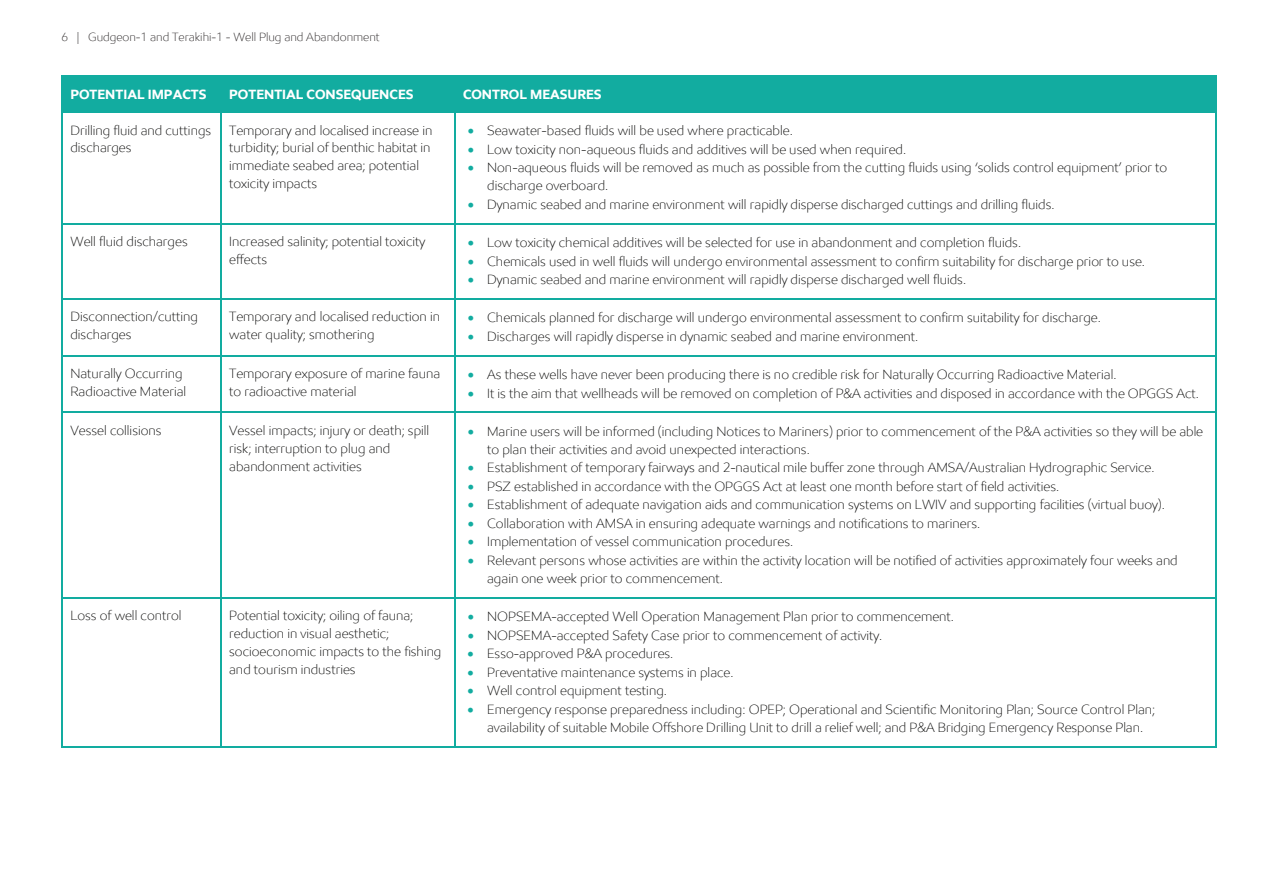
<style>
.page{position:relative;width:1263px;height:893px;background:#fff}
.page>*{position:absolute;margin:0;border:0;box-sizing:border-box;transform-origin:0 0}
.t1{font:300 13.5px/17.9px "E Mprint";color:#050504}
.t2{font:700 13.5px "E Mprint";color:#fff}
.t3{font:300 12px "E Mprint";color:#231f20}
.s1{color:#12aca0}
</style>
<div class="page">
<div style="left:63px;top:77px;width:157px;height:34px;background:#12aca0"></div>
<div style="left:222px;top:77px;width:232px;height:34px;background:#12aca0"></div>
<div style="left:463px;top:77px;width:745px;height:34px;background:#12aca0"></div>
<hr style="left:63px;top:76px;width:157px;height:1px;background:#12aca0">
<hr style="left:222px;top:76px;width:232px;height:1px;background:#12aca0">
<hr style="left:456px;top:76px;width:759px;height:1px;background:#12aca0">
<hr style="left:62px;top:77px;width:1px;height:34px;background:#12aca0">
<hr style="left:220px;top:77px;width:2px;height:34px;background:#12aca0">
<hr style="left:454px;top:77px;width:2px;height:34px;background:#12aca0">
<hr style="left:1215px;top:77px;width:1px;height:34px;background:#12aca0">
<hr style="left:63px;top:111px;width:157px;height:2px;background:#12aca0">
<hr style="left:222px;top:111px;width:232px;height:2px;background:#12aca0">
<hr style="left:456px;top:111px;width:759px;height:2px;background:#12aca0">
<hr style="left:62px;top:113px;width:1px;height:110px;background:#12aca0">
<hr style="left:220px;top:113px;width:2px;height:110px;background:#12aca0">
<hr style="left:454px;top:113px;width:2px;height:110px;background:#12aca0">
<hr style="left:1215px;top:113px;width:1px;height:110px;background:#12aca0">
<hr style="left:63px;top:223px;width:157px;height:1px;background:#12aca0">
<hr style="left:222px;top:223px;width:232px;height:1px;background:#12aca0">
<hr style="left:456px;top:223px;width:759px;height:1px;background:#12aca0">
<hr style="left:62px;top:224px;width:1px;height:74px;background:#12aca0">
<hr style="left:220px;top:224px;width:2px;height:74px;background:#12aca0">
<hr style="left:454px;top:224px;width:2px;height:74px;background:#12aca0">
<hr style="left:1215px;top:224px;width:1px;height:74px;background:#12aca0">
<hr style="left:63px;top:298px;width:157px;height:2px;background:#12aca0">
<hr style="left:222px;top:298px;width:232px;height:2px;background:#12aca0">
<hr style="left:456px;top:298px;width:759px;height:2px;background:#12aca0">
<hr style="left:62px;top:300px;width:1px;height:55px;background:#12aca0">
<hr style="left:220px;top:300px;width:2px;height:55px;background:#12aca0">
<hr style="left:454px;top:300px;width:2px;height:55px;background:#12aca0">
<hr style="left:1215px;top:300px;width:1px;height:55px;background:#12aca0">
<hr style="left:63px;top:355px;width:157px;height:1px;background:#12aca0">
<hr style="left:222px;top:355px;width:232px;height:1px;background:#12aca0">
<hr style="left:456px;top:355px;width:759px;height:1px;background:#12aca0">
<hr style="left:62px;top:356px;width:1px;height:56px;background:#12aca0">
<hr style="left:220px;top:356px;width:2px;height:56px;background:#12aca0">
<hr style="left:454px;top:356px;width:2px;height:56px;background:#12aca0">
<hr style="left:1215px;top:356px;width:1px;height:56px;background:#12aca0">
<hr style="left:63px;top:412px;width:157px;height:1px;background:#12aca0">
<hr style="left:222px;top:412px;width:232px;height:1px;background:#12aca0">
<hr style="left:456px;top:412px;width:759px;height:1px;background:#12aca0">
<hr style="left:62px;top:413px;width:1px;height:184px;background:#12aca0">
<hr style="left:220px;top:413px;width:2px;height:184px;background:#12aca0">
<hr style="left:454px;top:413px;width:2px;height:184px;background:#12aca0">
<hr style="left:1215px;top:413px;width:1px;height:184px;background:#12aca0">
<hr style="left:63px;top:597px;width:157px;height:1px;background:#12aca0">
<hr style="left:222px;top:597px;width:232px;height:1px;background:#12aca0">
<hr style="left:456px;top:597px;width:759px;height:1px;background:#12aca0">
<hr style="left:62px;top:598px;width:1px;height:148px;background:#12aca0">
<hr style="left:63px;top:746px;width:157px;height:1px;background:#12aca0">
<hr style="left:220px;top:598px;width:2px;height:148px;background:#12aca0">
<hr style="left:222px;top:746px;width:232px;height:1px;background:#12aca0">
<hr style="left:454px;top:598px;width:2px;height:148px;background:#12aca0">
<hr style="left:456px;top:746px;width:759px;height:1px;background:#12aca0">
<hr style="left:1215px;top:598px;width:1px;height:148px;background:#12aca0">
<p class="t3" style="left:62px;top:30px;width:8px">6</p>
<p class="t3" style="left:77px;top:29px;width:305px">| Gudgeon-1 and Terakihi-1 - Well Plug and Abandonment</p>
<p class="t2" style="left:70px;top:86px;width:138px">POTENTIAL IMPACTS</p>
<p class="t2" style="left:229px;top:86px;width:186px">POTENTIAL CONSEQUENCES</p>
<p class="t2" style="left:463px;top:86px;width:140px">CONTROL MEASURES</p>
<p class="t1" style="left:70px;top:121px;width:142px">Drilling fluid and cuttings discharges</p>
<p class="t1" style="left:229px;top:121px;width:205px">Temporary and localised increase in turbidity; burial of benthic habitat in immediate seabed area; potential toxicity impacts</p>
<p class="t1" style="left:468px;top:122px;width:327px"><span class="s1">•</span> Seawater-based fluids will be used where practicable.</p>
<p class="t1" style="left:468px;top:140px;width:440px"><span class="s1">•</span> Low toxicity non-aqueous fluids and additives will be used when required.</p>
<p class="t1" style="left:487px;top:159px;width:682px;text-indent:-19px"><span class="s1">•</span> Non-aqueous fluids will be removed as much as possible from the cutting fluids using ‘solids control equipment’ prior to discharge overboard.</p>
<p class="t1" style="left:468px;top:195px;width:588px"><span class="s1">•</span> Dynamic seabed and marine environment will rapidly disperse discharged cuttings and drilling fluids.</p>
<p class="t1" style="left:70px;top:233px;width:119px">Well fluid discharges</p>
<p class="t1" style="left:229px;top:233px;width:198px">Increased salinity; potential toxicity effects</p>
<p class="t1" style="left:468px;top:233px;width:555px"><span class="s1">•</span> Low toxicity chemical additives will be selected for use in abandonment and completion fluids.</p>
<p class="t1" style="left:468px;top:252px;width:679px"><span class="s1">•</span> Chemicals used in well fluids will undergo environmental assessment to confirm suitability for discharge prior to use.</p>
<p class="t1" style="left:468px;top:271px;width:500px"><span class="s1">•</span> Dynamic seabed and marine environment will rapidly disperse discharged well fluids.</p>
<p class="t1" style="left:70px;top:308px;width:129px">Disconnection/cutting discharges</p>
<p class="t1" style="left:229px;top:308px;width:212px">Temporary and localised reduction in water quality; smothering</p>
<p class="t1" style="left:468px;top:309px;width:635px"><span class="s1">•</span> Chemicals planned for discharge will undergo environmental assessment to confirm suitability for discharge.</p>
<p class="t1" style="left:468px;top:327px;width:452px"><span class="s1">•</span> Discharges will rapidly disperse in dynamic seabed and marine environment.</p>
<p class="t1" style="left:70px;top:364px;width:117px">Naturally Occurring<br>Radioactive Material</p>
<p class="t1" style="left:229px;top:364px;width:213px">Temporary exposure of marine fauna to radioactive material</p>
<p class="t1" style="left:468px;top:365px;width:650px"><span class="s1">•</span> As these wells have never been producing there is no credible risk for Naturally Occurring Radioactive Material.</p>
<p class="t1" style="left:468px;top:384px;width:733px"><span class="s1">•</span> It is the aim that wellheads will be removed on completion of P&amp;A activities and disposed in accordance with the OPGGS Act.</p>
<p class="t1" style="left:70px;top:421px;width:93px">Vessel collisions</p>
<p class="t1" style="left:229px;top:421px;width:202px">Vessel impacts; injury or death; spill risk; interruption to plug and abandonment activities</p>
<p class="t1" style="left:487px;top:422px;width:717px;text-indent:-19px"><span class="s1">•</span> Marine users will be informed (including Notices to Mariners) prior to commencement of the P&amp;A activities so they will be able to plan their activities and avoid unexpected interactions.</p>
<p class="t1" style="left:468px;top:458px;width:688px"><span class="s1">•</span> Establishment of temporary fairways and 2-nautical mile buffer zone through AMSA/Australian Hydrographic Service.</p>
<p class="t1" style="left:468px;top:477px;width:593px"><span class="s1">•</span> PSZ established in accordance with the OPGGS Act at least one month before start of field activities.</p>
<p class="t1" style="left:468px;top:496px;width:699px"><span class="s1">•</span> Establishment of adequate navigation aids and communication systems on LWIV and supporting facilities (virtual buoy).</p>
<p class="t1" style="left:468px;top:514px;width:514px"><span class="s1">•</span> Collaboration with AMSA in ensuring adequate warnings and notifications to mariners.</p>
<p class="t1" style="left:468px;top:533px;width:327px"><span class="s1">•</span> Implementation of vessel communication procedures.</p>
<p class="t1" style="left:487px;top:551px;width:692px;text-indent:-19px"><span class="s1">•</span> Relevant persons whose activities are within the activity location will be notified of activities approximately four weeks and again one week prior to commencement.</p>
<p class="t1" style="left:70px;top:607px;width:113px">Loss of well control</p>
<p class="t1" style="left:229px;top:607px;width:214px">Potential toxicity; oiling of fauna; reduction in visual aesthetic; socioeconomic impacts to the fishing and tourism industries</p>
<p class="t1" style="left:468px;top:607px;width:488px"><span class="s1">•</span> NOPSEMA-accepted Well Operation Management Plan prior to commencement.</p>
<p class="t1" style="left:468px;top:626px;width:416px"><span class="s1">•</span> NOPSEMA-accepted Safety Case prior to commencement of activity.</p>
<p class="t1" style="left:468px;top:644px;width:207px"><span class="s1">•</span> Esso-approved P&amp;A procedures.</p>
<p class="t1" style="left:468px;top:663px;width:267px"><span class="s1">•</span> Preventative maintenance systems in place.</p>
<p class="t1" style="left:468px;top:682px;width:201px"><span class="s1">•</span> Well control equipment testing.</p>
<p class="t1" style="left:468px;top:700px;width:689px;text-align:center"><span class="s1">•</span> Emergency response preparedness including: OPEP; Operational and Scientific Monitoring Plan; Source Control Plan; availability of suitable Mobile Offshore Drilling Unit to drill a relief well; and P&amp;A Bridging Emergency Response Plan.</p>
</div>
